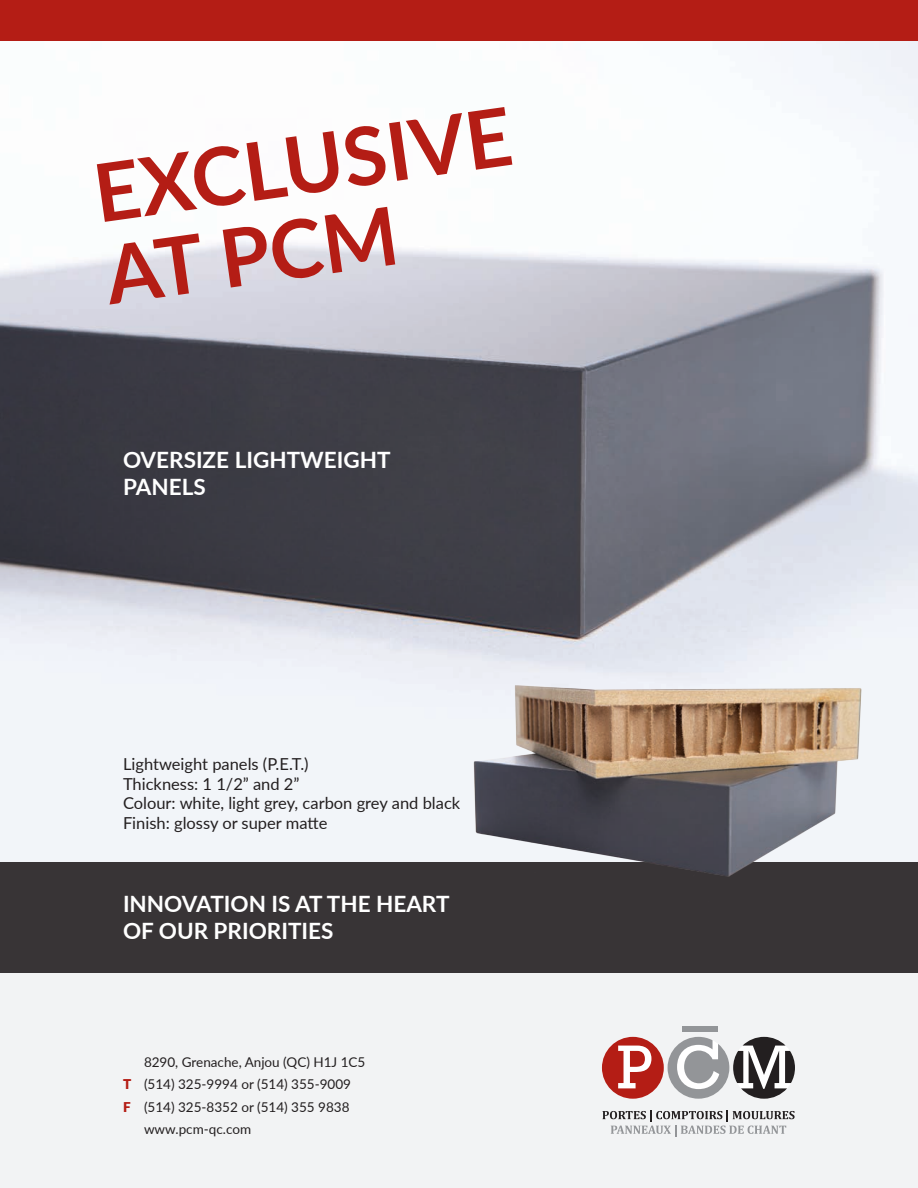
<style>
.page{position:relative;width:918px;height:1188px;background:#fff}
.page>*{position:absolute;margin:0;border:0;box-sizing:border-box;transform-origin:0 0}
.t1{font:700 80.4px/82.5px "Lato";color:#b41d15}
.t2{font:700 22.5px/27px "Lato";color:#fff}
.t3{font:16.5px/19.5px "Lato";color:#231f20}
.t4{font:13.5px "Lato";color:#231f20}
.s1{font-weight:900;color:#b41d15}
</style>
<div class="page">
<img style="left:0;top:40px;width:918px;height:822px">
<div style="left:0;top:0;width:918px;height:40px;background:#b41d15"></div>
<div style="left:0;top:862px;width:918px;height:111px;background:#383436"></div>
<img style="left:459px;top:617px;width:427px;height:260px">
<div style="left:0;top:973px;width:918px;height:215px;background:#f2f3f4"></div>
<div style="left:682px;top:1027px;width:36px;height:5px;background:#939598"></div>
<svg style="left:602px;top:1037px;width:193px;height:62px"></svg>
<svg style="left:602px;top:1111px;width:193px;height:25px"></svg>
<h1 class="t1" style="left:88px;top:149px;width:423px;rotate:-8deg">EXCLUSIVE<br>AT PCM</h1>
<h2 class="t2" style="left:123px;top:445px;width:269px">OVERSIZE LIGHTWEIGHT<br>PANELS</h2>
<p class="t3" style="left:123px;top:754px;width:339px">Lightweight panels (P.E.T.)<br>Thickness: 1 1/2” and 2”<br>Colour: white, light grey, carbon grey and black<br>Finish: glossy or super matte</p>
<h2 class="t2" style="left:123px;top:890px;width:328px">INNOVATION IS AT THE HEART<br>OF OUR PRIORITIES</h2>
<p class="t4" style="left:144px;top:1052px;width:223px">8290, Grenache, Anjou (QC) H1J 1C5</p>
<p class="t4" style="left:123px;top:1074px;width:230px"><span class="s1">T</span> (514) 325-9994 or (514) 355-9009</p>
<p class="t4" style="left:123px;top:1097px;width:228px"><span class="s1">F</span> (514) 325-8352 or (514) 355 9838</p>
<p class="t4" style="left:144px;top:1119px;width:109px">www.pcm-qc.com</p>
</div>
